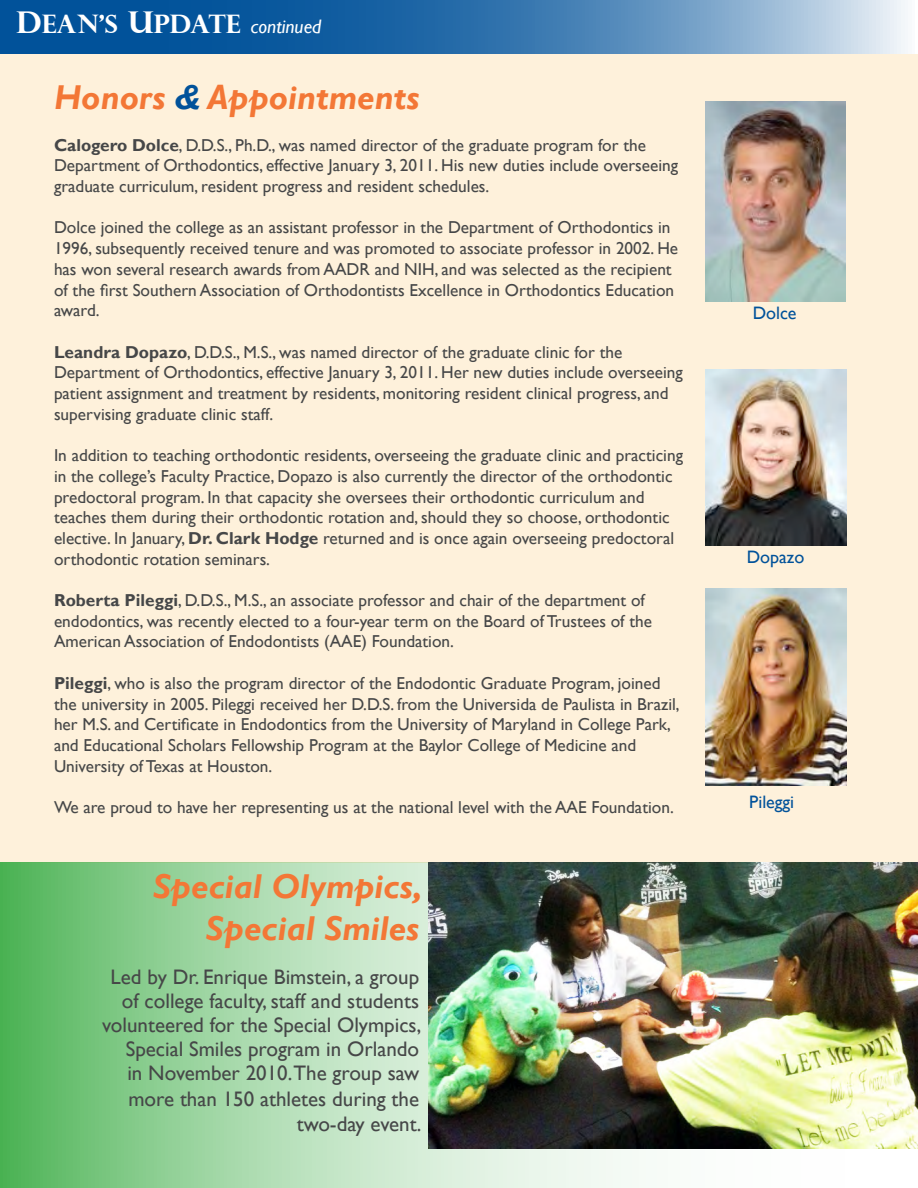
<style>
.page{position:relative;width:918px;height:1188px;background:#fff}
.page>*{position:absolute;margin:0;border:0;box-sizing:border-box;transform-origin:0 0}
.t1{font:italic 700 34.5px "Gill Sans";color:#f37736}
.t2{font:700 25.5px "Perpetua Titling";color:#fff}
.t3{font:21px/24.5px "Gill Sans";color:#464748;text-align:right}
.t4{font:18px "Gill Sans";color:#01529a}
.t5{font:17.25px/20.7px "Gill Sans";color:#464748}
.s1{font-size:30px}
.s2{font-family:"Gill Sans";font-weight:400;font-style:italic;font-size:19.5px}
.s3{color:#01529a}
.s4{font-weight:700}
</style>
<div class="page">
<div style="left:0;top:54px;width:918px;height:808px;background:#fef1db"></div>
<svg style="left:0;top:0;width:908px;height:54px;background:#417db3"></svg>
<img style="left:705px;top:369px;width:141px;height:176px">
<img style="left:705px;top:588px;width:141px;height:198px">
<img style="left:705px;top:102px;width:141px;height:200px">
<svg style="left:0;top:862px;width:918px;height:326px;background:#a5d8a9"></svg>
<img style="left:428px;top:862px;width:490px;height:286px">
<p class="t2" style="left:16px;top:8px;width:307px"><span class="s1">D</span>EAN’S <span class="s1">U</span>PDATE <span class="s2">continued</span></p>
<p class="t1" style="left:54px;top:78px;width:367px">Honors <span class="s3">&amp;</span> Appointments</p>
<p class="t5" style="left:54px;top:135px;width:626px"><span class="s4">Calogero Dolce</span>, D.D.S., Ph.D., was named director of the graduate program for the<br>Department of Orthodontics, effective January 3, 2011. His new duties include overseeing graduate curriculum, resident progress and resident schedules.</p>
<p class="t5" style="left:54px;top:218px;width:626px">Dolce joined the college as an assistant professor in the Department of Orthodontics in 1996, subsequently received tenure and was promoted to associate professor in 2002. He has won several research awards from AADR and NIH, and was selected as the recipient of the first Southern Association of Orthodontists Excellence in Orthodontics Education award.</p>
<p class="t5" style="left:54px;top:342px;width:630px"><span class="s4">Leandra Dopazo</span>, D.D.S., M.S., was named director of the graduate clinic for the Department of Orthodontics, effective January 3, 2011. Her new duties include overseeing patient assignment and treatment by residents, monitoring resident clinical progress, and supervising graduate clinic staff.</p>
<p class="t5" style="left:54px;top:445px;width:631px">In addition to teaching orthodontic residents, overseeing the graduate clinic and practicing in the college’s Faculty Practice, Dopazo is also currently the director of the orthodontic predoctoral program. In that capacity she oversees their orthodontic curriculum and teaches them during their orthodontic rotation and, should they so choose, orthodontic elective. In January, <span class="s4">Dr. Clark Hodge</span> returned and is once again overseeing predoctoral orthodontic rotation seminars.</p>
<p class="t5" style="left:54px;top:590px;width:600px"><span class="s4">Roberta Pileggi</span>, D.D.S., M.S., an associate professor and chair of the department of endodontics, was recently elected to a four-year term on the Board of Trustees of the<br>American Association of Endodontists (AAE) Foundation.</p>
<p class="t5" style="left:54px;top:673px;width:627px"><span class="s4">Pileggi</span>, who is also the program director of the Endodontic Graduate Program, joined the university in 2005. Pileggi received her D.D.S. from the Universida de Paulista in Brazil, her M.S. and Certificate in Endodontics from the University of Maryland in College Park, and Educational Scholars Fellowship Program at the Baylor College of Medicine and University of Texas at Houston.</p>
<p class="t5" style="left:54px;top:797px;width:621px">We are proud to have her representing us at the national level with the AAE Foundation.</p>
<p class="t1" style="left:153px;top:867px;width:271px">Special Olympics,</p>
<p class="t1" style="left:206px;top:908px;width:215px">Special Smiles</p>
<p class="t3" style="left:102px;top:966px;width:321px">Led by Dr. Enrique Bimstein, a group of college faculty, staff and students volunteered for the Special Olympics,<br>Special Smiles program in Orlando<br>in November 2010.The group saw more than 150 athletes during the two-day event.</p>
<p class="t4" style="left:753px;top:302px;width:45px">Dolce</p>
<p class="t4" style="left:747px;top:547px;width:59px">Dopazo</p>
<p class="t4" style="left:749px;top:791px;width:46px">Pileggi</p>
</div>
